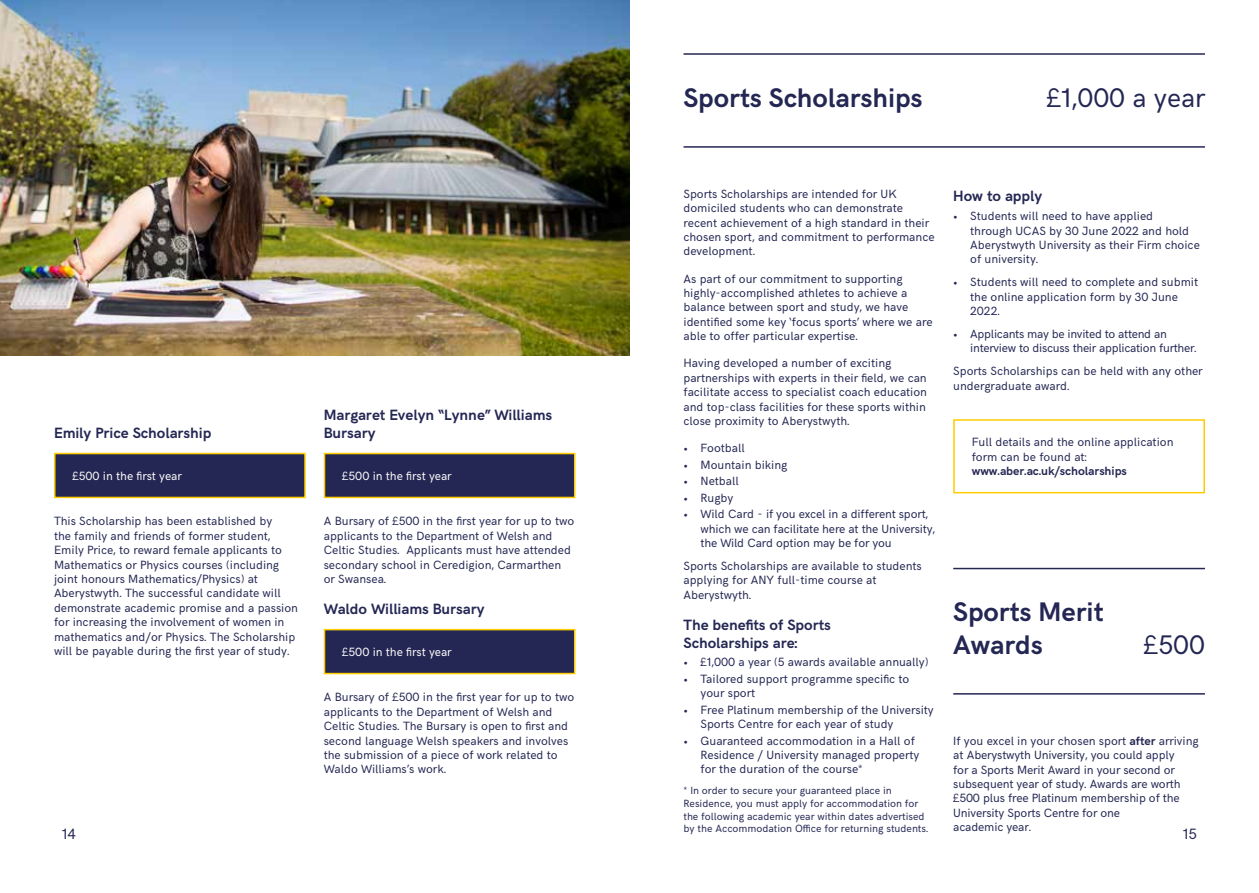
<style>
.page{position:relative;width:1259px;height:893px;background:#fff}
.page>*{position:absolute;margin:0;border:0;box-sizing:border-box;transform-origin:0 0}
.t1{font:700 27px/32.4px "HK Grotesk";color:#242753}
.t2{font:27px "HK Grotesk";color:#242753}
.t3{font:700 15px/18px "HK Grotesk";color:#242753}
.t4{font:15px "HK Grotesk";color:#242753}
.t5{font:12px/14.4px "HK Grotesk";color:#242753}
.t6{font:12px/14.4px "HK Grotesk";letter-spacing:-.02em;color:#242753}
.t7{font:12px "HK Grotesk";color:#fff}
.t8{font:700 12px "HK Grotesk";color:#242753}
.t9{font:10.5px/12.6px "HK Grotesk";color:#242753}
.s1{font-weight:700}
</style>
<div class="page">
<img style="left:0;top:0;width:629px;height:355px">
<hr style="left:683px;top:146px;width:522px;height:2px;background:#242753">
<hr style="left:683px;top:53px;width:522px;height:2px;background:#242753">
<div style="left:953px;top:419px;width:252px;height:74px;border:2px solid #fc0"></div>
<hr style="left:953px;top:693px;width:252px;height:2px;background:#242753">
<hr style="left:953px;top:568px;width:252px;height:1px;background:#242753">
<div style="left:55px;top:453px;width:250px;height:44px;background:#242753"></div>
<div style="left:54px;top:453px;width:252px;height:45px;border:2px solid #fc0"></div>
<div style="left:324px;top:453px;width:251px;height:44px;background:#242753"></div>
<div style="left:324px;top:453px;width:251px;height:45px;border:2px solid #fc0"></div>
<div style="left:324px;top:630px;width:251px;height:43px;background:#242753"></div>
<div style="left:324px;top:629px;width:251px;height:45px;border:2px solid #fc0"></div>
<h1 class="t1" style="left:683px;top:79px;width:240px">Sports Scholarships</h1>
<h1 class="t2" style="left:1047px;top:77px;width:159px">£1,000 a year</h1>
<p class="t5" style="left:683px;top:186px;width:252px">Sports Scholarships are intended for UK domiciled students who can demonstrate recent achievement of a high standard in their chosen sport, and commitment to performance development.</p>
<p class="t5" style="left:683px;top:270px;width:250px">As part of our commitment to supporting highly-accomplished athletes to achieve a balance between sport and study, we have identified some key ‘focus sports’ where we are able to offer particular expertise.</p>
<p class="t5" style="left:683px;top:355px;width:245px">Having developed a number of exciting partnerships with experts in their field, we can facilitate access to specialist coach education and top-class facilities for these sports within close proximity to Aberystwyth.</p>
<p class="t5" style="left:683px;top:440px;width:63px">• Football</p>
<p class="t5" style="left:683px;top:456px;width:105px">• Mountain biking</p>
<p class="t5" style="left:683px;top:473px;width:57px">• Netball</p>
<p class="t5" style="left:683px;top:489px;width:51px">• Rugby</p>
<p class="t5" style="left:700px;top:506px;width:236px;text-indent:-17px">• Wild Card - if you excel in a different sport, which we can facilitate here at the University, the Wild Card option may be for you</p>
<p class="t5" style="left:683px;top:558px;width:240px">Sports Scholarships are available to students applying for ANY full-time course at<br>Aberystwyth.</p>
<p class="t3" style="left:683px;top:614px;width:149px">The benefits of Sports<br>Scholarships are:</p>
<p class="t5" style="left:683px;top:654px;width:246px">• £1,000 a year (5 awards available annually)</p>
<p class="t5" style="left:700px;top:670px;width:210px;text-indent:-17px">• Tailored support programme specific to your sport</p>
<p class="t5" style="left:700px;top:701px;width:235px;text-indent:-17px">• Free Platinum membership of the University<br>Sports Centre for each year of study</p>
<p class="t5" style="left:700px;top:732px;width:220px;text-indent:-17px">• Guaranteed accommodation in a Hall of<br>Residence / University managed property for the duration of the course*</p>
<p class="t9" style="left:683px;top:784px;width:246px">* In order to secure your guaranteed place in Residence, you must apply for accommodation for the following academic year within dates advertised by the Accommodation Office for returning students.</p>
<p class="t3" style="left:953px;top:186px;width:90px">How to apply</p>
<p class="t5" style="left:970px;top:208px;width:231px;text-indent:-17px">• Students will need to have applied<br>through UCAS by 30 June 2022 and hold<br>Aberystwyth University as their Firm choice of university.</p>
<p class="t5" style="left:970px;top:274px;width:229px;text-indent:-17px">• Students will need to complete and submit the online application form by 30 June<br>2022.</p>
<p class="t6" style="left:970px;top:326px;width:228px;text-indent:-17px">• Applicants may be invited to attend an interview to discuss their application further.</p>
<p class="t5" style="left:953px;top:363px;width:251px">Sports Scholarships can be held with any other undergraduate award.</p>
<p class="t3" style="left:324px;top:404px;width:230px">Margaret Evelyn “Lynne” Williams<br>Bursary</p>
<p class="t7" style="left:342px;top:466px;width:111px">£500 in the first year</p>
<p class="t5" style="left:324px;top:513px;width:252px">A Bursary of £500 in the first year for up to two applicants to the Department of Welsh and Celtic Studies. Applicants must have attended secondary school in Ceredigion, Carmarthen or Swansea.</p>
<p class="t3" style="left:324px;top:598px;width:162px">Waldo Williams Bursary</p>
<p class="t7" style="left:342px;top:643px;width:111px">£500 in the first year</p>
<p class="t5" style="left:324px;top:689px;width:252px">A Bursary of £500 in the first year for up to two applicants to the Department of Welsh and Celtic Studies. The Bursary is open to first and second language Welsh speakers and involves the submission of a piece of work related to Waldo Williams’s work.</p>
<p class="t3" style="left:54px;top:422px;width:159px">Emily Price Scholarship</p>
<p class="t7" style="left:73px;top:466px;width:111px">£500 in the first year</p>
<p class="t5" style="left:54px;top:513px;width:245px">This Scholarship has been established by<br>the family and friends of former student, Emily Price, to reward female applicants to Mathematics or Physics courses (including joint honours Mathematics/Physics) at Aberystwyth. The successful candidate will demonstrate academic promise and a passion for increasing the involvement of women in mathematics and/or Physics. The Scholarship will be payable during the first year of study.</p>
<p class="t5" style="left:971px;top:434px;width:203px">Full details and the online application form can be found at:</p>
<p class="t8" style="left:971px;top:462px;width:157px">www.aber.ac.uk/scholarships</p>
<h1 class="t1" style="left:953px;top:594px;width:152px">Sports Merit<br>Awards</h1>
<h1 class="t2" style="left:1144px;top:624px;width:63px">£500</h1>
<p class="t5" style="left:953px;top:732px;width:247px">If you excel in your chosen sport <span class="s1">after</span> arriving at Aberystwyth University, you could apply<br>for a Sports Merit Award in your second or subsequent year of study. Awards are worth £500 plus free Platinum membership of the University Sports Centre for one<br>academic year.</p>
<p class="t4" style="left:62px;top:822px;width:16px">14</p>
<p class="t4" style="left:1183px;top:822px;width:16px">15</p>
</div>
